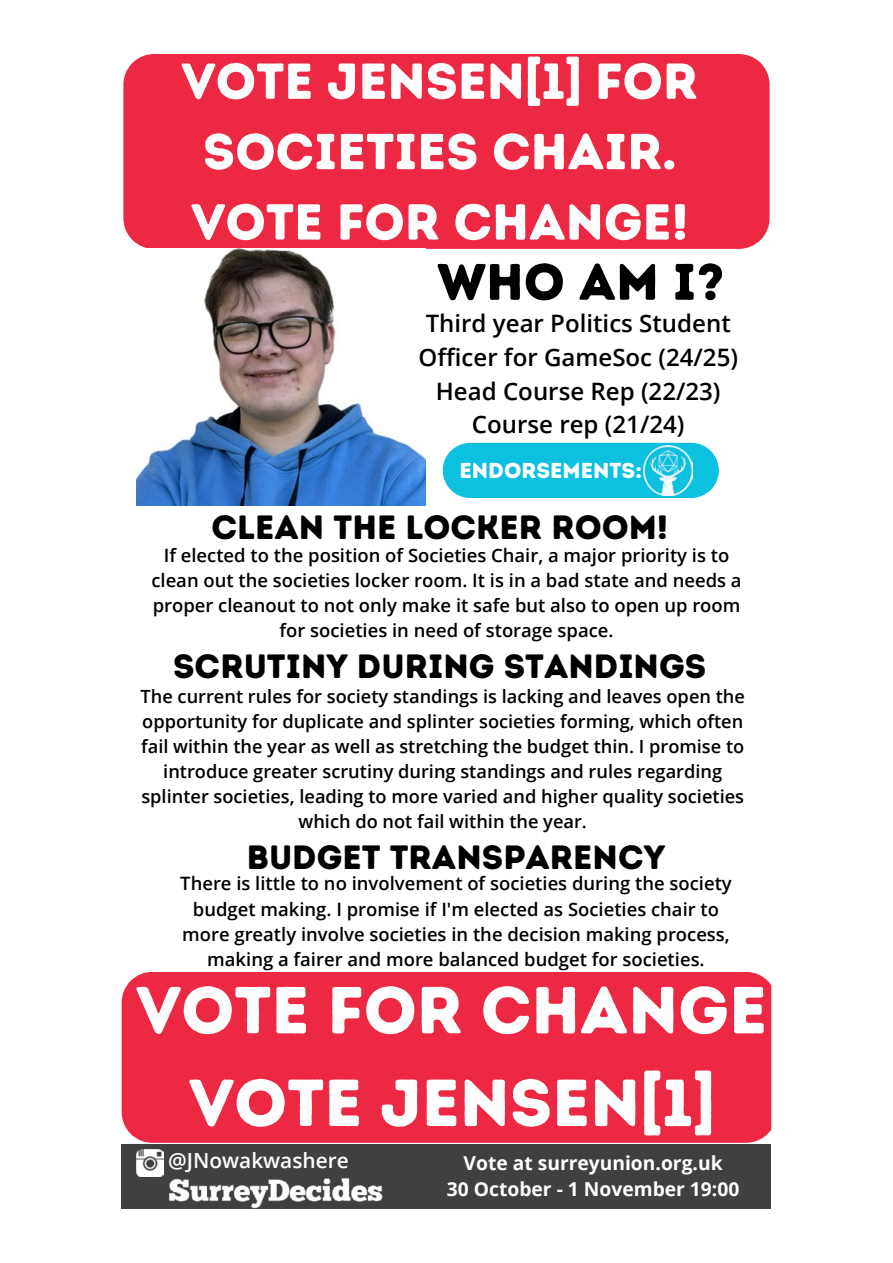
<style>
.page{position:relative;width:893px;height:1263px;background:#fff}
.page>*{position:absolute;margin:0;border:0;box-sizing:border-box;transform-origin:0 0}
.t1{font:66.3px/92.7px "Intro Rust Base";color:#fdfdfd;text-align:center}
.t2{font:51.3px "Intro Rust Base";color:#000}
.t3{font:50.55px/70.3px "Intro Rust Base";color:#fdfdfd}
.t4{font:33.75px "Intro Rust Base";color:#000}
.t5{font:600 24px/33.8px "Open Sans";color:#000;text-align:center}
.t6{font:21.6px "Intro Rust Base";color:#fdfdfd}
.t7{font:600 20.85px "Open Sans";color:#fdfdfd}
.t8{font:700 19.2px/26.4px "Open Sans";color:#fff;text-align:center}
.t9{font:600 18.45px/25.2px "Open Sans";color:#000;text-align:center}
.t10{font:600 18.15px/24.9px "Open Sans";color:#000;text-align:center}
</style>
<div class="page">
<div style="left:122px;top:1144px;width:649px;height:65px;background:#404040"></div>
<img style="left:159px;top:1164px;width:224px;height:45px">
<div style="left:123px;top:54px;width:647px;height:195px;background:#ed2842"></div>
<div style="left:122px;top:972px;width:649px;height:171px;background:#ed2842"></div>
<img style="left:136px;top:1149px;width:27px;height:27px">
<img style="left:136px;top:249px;width:289px;height:257px">
<div style="left:443px;top:443px;width:276px;height:55px;background:#0cc0df;border-radius:28px"></div>
<img style="left:643px;top:446px;width:50px;height:49px">
<h3 class="t3" style="left:182px;top:47px;width:518px">VOTE JENSEN[1] FOR<br>SOCIETIES CHAIR.<br>VOTE FOR CHANGE!</h3>
<h2 class="t2" style="left:437px;top:249px;width:289px">WHO AM I?</h2>
<h3 class="t5" style="left:418px;top:306px;width:321px">Third year Politics Student<br>Officer for GameSoc (24/25)<br>Head Course Rep (22/23)<br>Course rep (21/24)</h3>
<p class="t6" style="left:459px;top:456px;width:184px">ENDORSEMENTS:</p>
<h3 class="t4" style="left:211px;top:505px;width:458px">CLEAN THE LOCKER ROOM!</h3>
<p class="t9" style="left:151px;top:542px;width:592px">If elected to the position of Societies Chair, a major priority is to clean out the societies locker room. It is in a bad state and needs a proper cleanout to not only make it safe but also to open up room for societies in need of storage space.</p>
<h3 class="t4" style="left:173px;top:645px;width:535px">SCRUTINY DURING STANDINGS</h3>
<p class="t10" style="left:141px;top:683px;width:606px">The current rules for society standings is lacking and leaves open the opportunity for duplicate and splinter societies forming, which often fail within the year as well as stretching the budget thin. I promise to introduce greater scrutiny during standings and rules regarding splinter societies, leading to more varied and higher quality societies which do not fail within the year.</p>
<h3 class="t4" style="left:247px;top:836px;width:420px">BUDGET TRANSPARENCY</h3>
<p class="t9" style="left:180px;top:870px;width:553px">There is little to no involvement of societies during the society budget making. I promise if I'm elected as Societies chair to more greatly involve societies in the decision making process, making a fairer and more balanced budget for societies.</p>
<h1 class="t1" style="left:136px;top:965px;width:632px">VOTE FOR CHANGE<br>VOTE JENSEN[1]</h1>
<p class="t7" style="left:168px;top:1146px;width:182px">@JNowakwashere</p>
<p class="t8" style="left:447px;top:1149px;width:294px">Vote at surreyunion.org.uk<br>30 October - 1 November 19:00</p>
</div>
